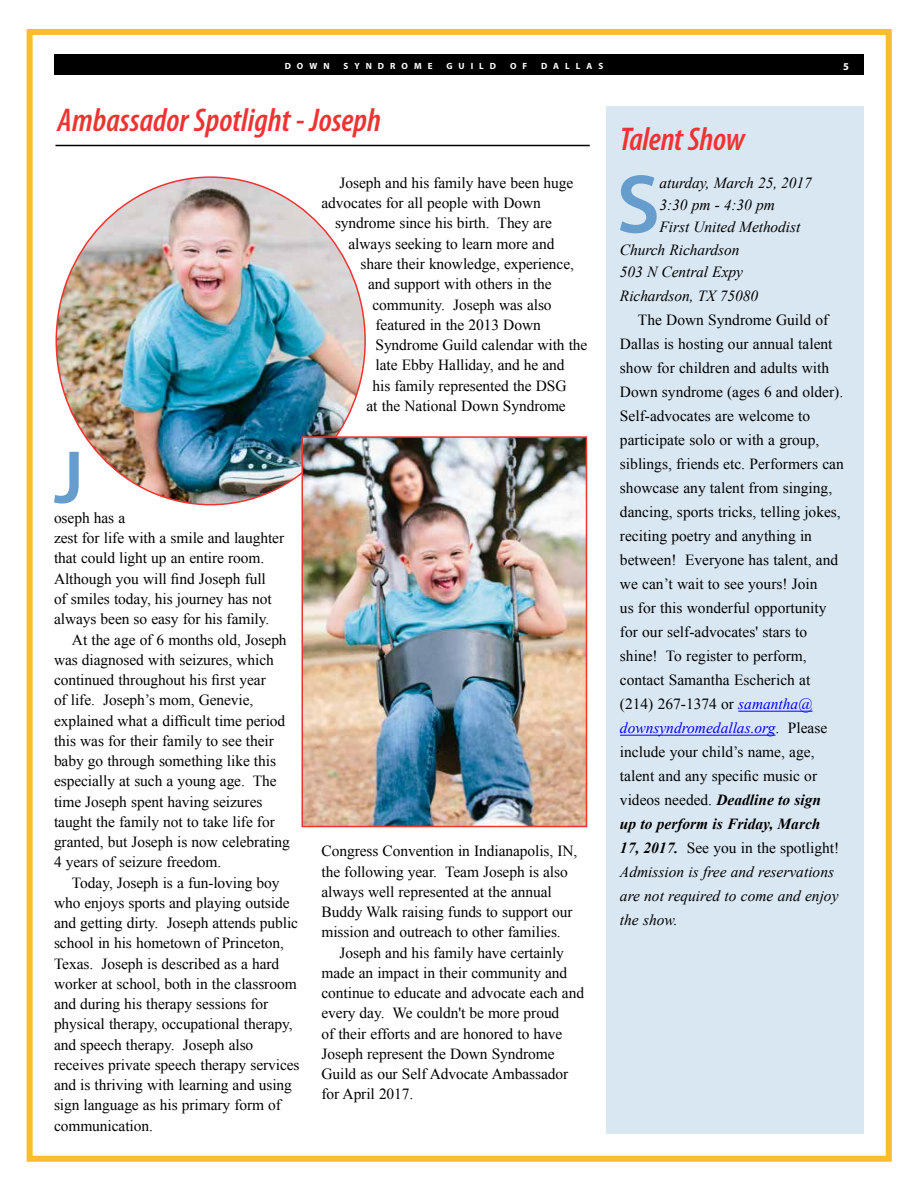
<style>
.page{position:relative;width:918px;height:1188px;background:#fff}
.page>*{position:absolute;margin:0;border:0;box-sizing:border-box;transform-origin:0 0}
.t1{font:600 83.85px "Myriad Pro";color:#669dcd}
.t2{font:600 75.6px "Myriad Pro";color:#669dcd}
.t3{font:italic 600 condensed 33px "Myriad Pro";color:#ee3433}
.t4{font:15.45px/24px "Times New Roman";letter-spacing:-.005em;color:#000}
.t5{font:italic 15.45px "Times New Roman";letter-spacing:-.005em;color:#000}
.t6{font:700 10.5px "Myriad Pro";color:#fff}
.t7{font:700 9px "Myriad Pro";letter-spacing:.67em;color:#fff}
.s1{font-style:italic;color:#00f}
.s2{font-weight:700;font-style:italic}
.s3{font-style:italic}
</style>
<div class="page">
<div style="left:54px;top:54px;width:810px;height:20px;background:#000"></div>
<div style="left:27px;top:29px;width:865px;height:1133px;border:6px solid #fdbb30"></div>
<div style="left:606px;top:106px;width:258px;height:1028px;background:#d9e7f2"></div>
<img style="left:56px;top:177px;width:309px;height:328px">
<img style="left:305px;top:439px;width:279px;height:385px">
<div style="left:302px;top:436px;width:285px;height:391px;border:2px solid #ee3433"></div>
<hr style="left:56px;top:145px;width:534px;height:1px;background:#000">
<hr style="left:738px;top:711px;width:75px;height:1px;background:#00f">
<hr style="left:620px;top:735px;width:155px;height:1px;background:#00f">
<p class="t7" style="left:285px;top:61px;width:46px">DOWN</p>
<p class="t7" style="left:344px;top:61px;width:90px">SYNDROME</p>
<p class="t7" style="left:446px;top:61px;width:50px">GUILD</p>
<p class="t7" style="left:510px;top:61px;width:19px">O F</p>
<p class="t7" style="left:541px;top:61px;width:63px">DALLAS</p>
<p class="t6" style="left:843px;top:59px;width:7px">5</p>
<h3 class="t3" style="left:57px;top:99px;width:325px">Ambassador Spotlight - Joseph</h3>
<h2 class="t2" style="left:54px;top:429px;width:31px">J</h2>
<p class="t4" style="left:54px;top:506px;width:73px">oseph has a</p>
<p class="t4" style="left:54px;top:526px;width:232px">zest for life with a smile and laughter</p>
<p class="t4" style="left:54px;top:546px;width:212px">that could light up an entire room.</p>
<p class="t4" style="left:54px;top:566px;width:213px">Although you will find Joseph full</p>
<p class="t4" style="left:54px;top:587px;width:219px">of smiles today, his journey has not</p>
<p class="t4" style="left:54px;top:607px;width:217px">always been so easy for his family.</p>
<p class="t4" style="left:72px;top:627px;width:216px">At the age of 6 months old, Joseph</p>
<p class="t4" style="left:54px;top:647px;width:221px">was diagnosed with seizures, which</p>
<p class="t4" style="left:54px;top:668px;width:213px">continued throughout his first year</p>
<p class="t4" style="left:54px;top:688px;width:201px">of life. Joseph’s mom, Genevie,</p>
<p class="t4" style="left:54px;top:708px;width:233px">explained what a difficult time period</p>
<p class="t4" style="left:54px;top:728px;width:221px">this was for their family to see their</p>
<p class="t4" style="left:54px;top:749px;width:224px">baby go through something like this</p>
<p class="t4" style="left:54px;top:769px;width:224px">especially at such a young age. The</p>
<p class="t4" style="left:54px;top:789px;width:210px">time Joseph spent having seizures</p>
<p class="t4" style="left:54px;top:809px;width:222px">taught the family not to take life for</p>
<p class="t4" style="left:54px;top:830px;width:237px">granted, but Joseph is now celebrating</p>
<p class="t4" style="left:54px;top:850px;width:169px">4 years of seizure freedom.</p>
<p class="t4" style="left:72px;top:870px;width:209px">Today, Joseph is a fun-loving boy</p>
<p class="t4" style="left:54px;top:890px;width:237px">who enjoys sports and playing outside</p>
<p class="t4" style="left:54px;top:911px;width:246px">and getting dirty. Joseph attends public</p>
<p class="t4" style="left:54px;top:931px;width:232px">school in his hometown of Princeton,</p>
<p class="t4" style="left:54px;top:951px;width:227px">Texas. Joseph is described as a hard</p>
<p class="t4" style="left:54px;top:971px;width:244px">worker at school, both in the classroom</p>
<p class="t4" style="left:54px;top:992px;width:216px">and during his therapy sessions for</p>
<p class="t4" style="left:54px;top:1012px;width:240px">physical therapy, occupational therapy,</p>
<p class="t4" style="left:54px;top:1032px;width:201px">and speech therapy. Joseph also</p>
<p class="t4" style="left:54px;top:1052px;width:247px">receives private speech therapy services</p>
<p class="t4" style="left:54px;top:1073px;width:239px">and is thriving with learning and using</p>
<p class="t4" style="left:54px;top:1093px;width:229px">sign language as his primary form of</p>
<p class="t4" style="left:54px;top:1113px;width:100px">communication.</p>
<p class="t4" style="left:322px;top:172px;width:253px;line-height:20.2px;text-indent:18px">Joseph and his family have been huge advocates for all people with Down</p>
<p class="t4" style="left:335px;top:211px;width:218px">syndrome since his birth. They are</p>
<p class="t4" style="left:349px;top:231px;width:207px">always seeking to learn more and</p>
<p class="t4" style="left:361px;top:252px;width:215px">share their knowledge, experience,</p>
<p class="t4" style="left:368px;top:272px;width:185px">and support with others in the</p>
<p class="t4" style="left:373px;top:292px;width:181px">community. Joseph was also</p>
<p class="t4" style="left:375px;top:312px;width:167px">featured in the 2013 Down</p>
<p class="t4" style="left:375px;top:333px;width:213px">Syndrome Guild calendar with the</p>
<p class="t4" style="left:375px;top:353px;width:191px">late Ebby Halliday, and he and</p>
<p class="t4" style="left:373px;top:373px;width:196px">his family represented the DSG</p>
<p class="t4" style="left:367px;top:393px;width:201px">at the National Down Syndrome</p>
<p class="t4" style="left:322px;top:841px;width:258px;line-height:20.2px">Congress Convention in Indianapolis, IN, the following year. Team Joseph is also always well represented at the annual Buddy Walk raising funds to support our mission and outreach to other families.</p>
<p class="t4" style="left:322px;top:942px;width:264px;line-height:20.2px;text-indent:18px">Joseph and his family have certainly made an impact in their community and continue to educate and advocate each and every day. We couldn't be more proud<br>of their efforts and are honored to have Joseph represent the Down Syndrome Guild as our Self Advocate Ambassador for April 2017.</p>
<h3 class="t3" style="left:620px;top:119px;width:126px">Talent Show</h3>
<h1 class="t1" style="left:617px;top:151px;width:45px">S</h1>
<p class="t5" style="left:660px;top:172px;width:154px">aturday, March 25, 2017</p>
<p class="t5" style="left:660px;top:194px;width:117px">3:30 pm - 4:30 pm</p>
<p class="t5" style="left:660px;top:217px;width:142px">First United Methodist</p>
<p class="t5" style="left:620px;top:239px;width:121px">Church Richardson</p>
<p class="t5" style="left:620px;top:262px;width:125px">503 N Central Expy</p>
<p class="t5" style="left:620px;top:286px;width:140px">Richardson, TX 75080</p>
<p class="t4" style="left:620px;top:308px;width:225px;text-indent:18px">The Down Syndrome Guild of<br>Dallas is hosting our annual talent show for children and adults with<br>Down syndrome (ages 6 and older).<br>Self-advocates are welcome to participate solo or with a group, siblings, friends etc. Performers can showcase any talent from singing, dancing, sports tricks, telling jokes, reciting poetry and anything in between! Everyone has talent, and we can’t wait to see yours! Join<br>us for this wonderful opportunity for our self-advocates' stars to shine! To register to perform, contact Samantha Escherich at (214) 267-1374 or <span class="s1">samantha@ downsyndromedallas.org</span>. Please include your child’s name, age, talent and any specific music or videos needed. <span class="s2">Deadline to sign<br>up to perform is Friday, March<br>17, 2017.</span> See you in the spotlight!<br><span class="s3">Admission is free and reservations are not required to come and enjoy the show.</span></p>
</div>
